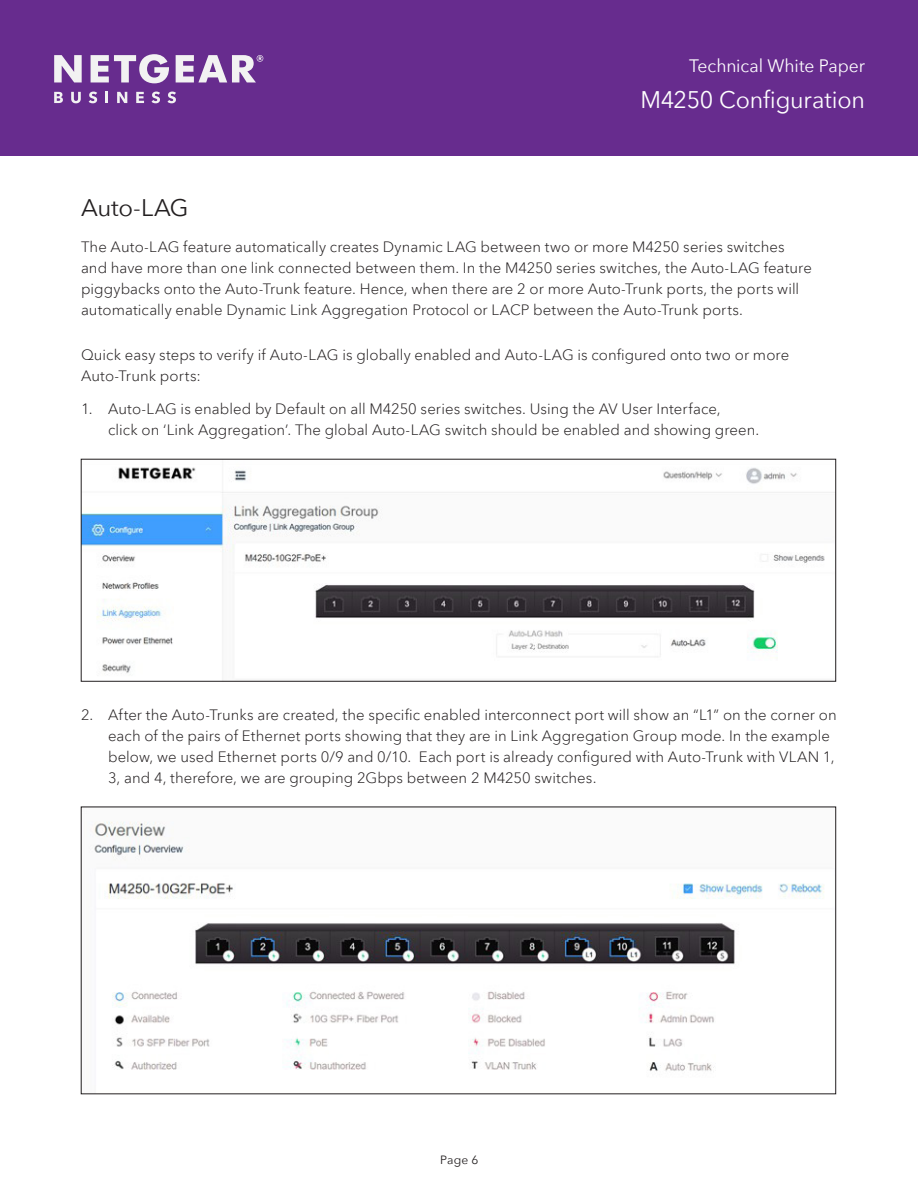
<style>
.page{position:relative;width:918px;height:1188px;background:#fff}
.page>*{position:absolute;margin:0;border:0;box-sizing:border-box;transform-origin:0 0}
.t1{font:24px "Avenir Next";letter-spacing:-.01em;color:#fff}
.Body_Copy_-_Avenie_N{font:24px "Avenir Next";letter-spacing:-.015em;color:#231f20}
.t2{font:18px "Avenir Next";letter-spacing:-.005em;color:#fff}
.Body_Copy_-_Avenie_N-2{font:300 15px/21px "Avenir Next LT Pro";letter-spacing:.005em;color:#231f20}
.t3{font:12px "Avenir Next";color:#231f20}
</style>
<div class="page">
<div style="left:0;top:0;width:918px;height:156px;background:#672c8e"></div>
<svg style="left:54px;top:92px;width:9px;height:11px"></svg>
<svg style="left:71px;top:92px;width:10px;height:11px"></svg>
<svg style="left:89px;top:92px;width:8px;height:11px"></svg>
<svg style="left:106px;top:92px;width:2px;height:11px"></svg>
<svg style="left:117px;top:92px;width:10px;height:11px"></svg>
<svg style="left:136px;top:92px;width:8px;height:11px"></svg>
<svg style="left:152px;top:92px;width:8px;height:11px"></svg>
<svg style="left:167px;top:92px;width:9px;height:11px"></svg>
<svg style="left:176px;top:55px;width:87px;height:27px"></svg>
<svg style="left:91px;top:54px;width:78px;height:29px"></svg>
<svg style="left:54px;top:55px;width:28px;height:27px"></svg>
<img style="left:83px;top:467px;width:751px;height:206px">
<img style="left:93px;top:821px;width:731px;height:251px">
<p class="t2" style="left:689px;top:51px;width:177px">Technical White Paper</p>
<h1 class="t1" style="left:640px;top:79px;width:226px">M4250 Configuration</h1>
<p class="Body_Copy_-_Avenie_N" style="left:81px;top:187px;width:109px">Auto-LAG</p>
<p class="Body_Copy_-_Avenie_N-2" style="left:81px;top:236px;width:732px">The Auto-LAG feature automatically creates Dynamic LAG between two or more M4250 series switches and have more than one link connected between them. In the M4250 series switches, the Auto-LAG feature piggybacks onto the Auto-Trunk feature. Hence, when there are 2 or more Auto-Trunk ports, the ports will automatically enable Dynamic Link Aggregation Protocol or LACP between the Auto-Trunk ports.</p>
<p class="Body_Copy_-_Avenie_N-2" style="left:81px;top:344px;width:710px">Quick easy steps to verify if Auto-LAG is globally enabled and Auto-LAG is configured onto two or more<br>Auto-Trunk ports:</p>
<p class="Body_Copy_-_Avenie_N-2" style="left:108px;top:398px;width:653px;text-indent:-27px">1. Auto-LAG is enabled by Default on all M4250 series switches. Using the AV User Interface,<br>click on ‘Link Aggregation’. The global Auto-LAG switch should be enabled and showing green.</p>
<p class="Body_Copy_-_Avenie_N-2" style="left:108px;top:704px;width:730px;text-indent:-27px">2. After the Auto-Trunks are created, the specific enabled interconnect port will show an “L1” on the corner on each of the pairs of Ethernet ports showing that they are in Link Aggregation Group mode. In the example below, we used Ethernet ports 0/9 and 0/10. Each port is already configured with Auto-Trunk with VLAN 1, 3, and 4, therefore, we are grouping 2Gbps between 2 M4250 switches.</p>
<p class="t3" style="left:440px;top:1150px;width:40px">Page 6</p>
</div>
